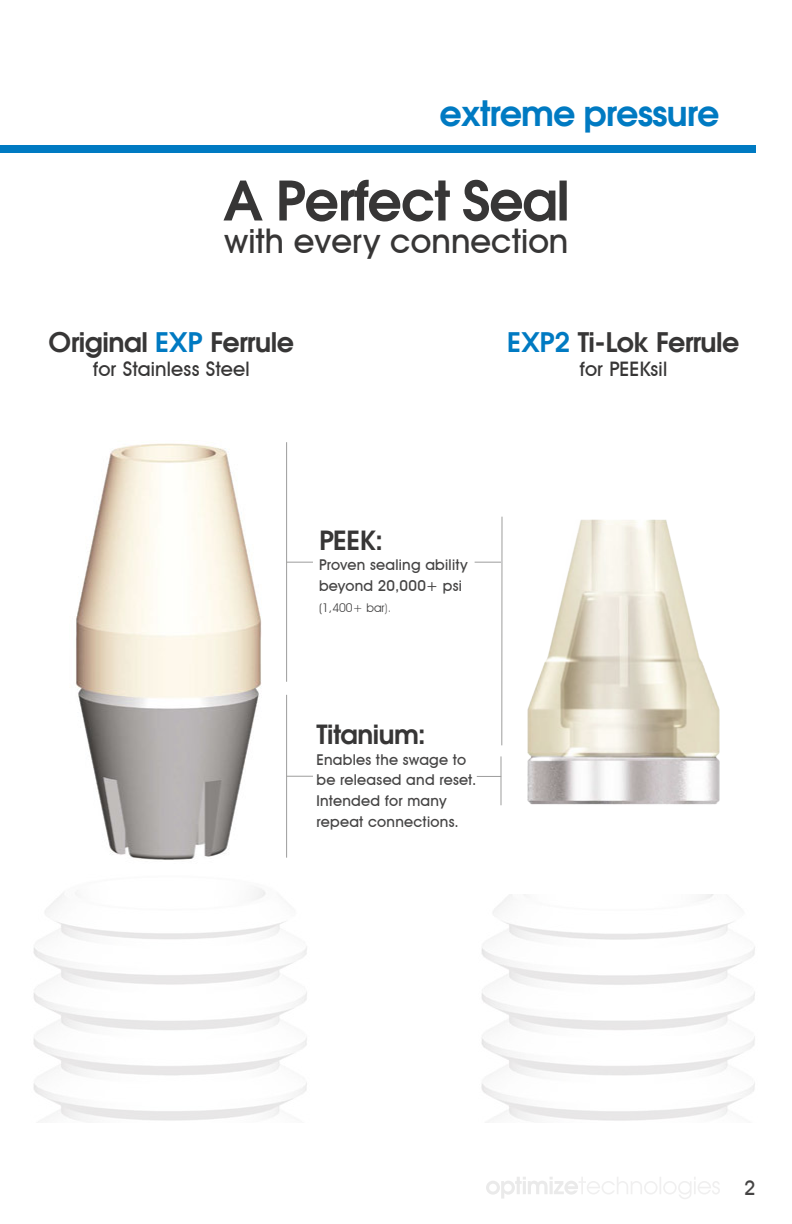
<style>
.page{position:relative;width:792px;height:1224px;background:#fff}
.page>*{position:absolute;margin:0;border:0;box-sizing:border-box;transform-origin:0 0}
.t1{font:600 54px "Avant Garde";letter-spacing:-.025em;color:#373636}
.t2{font:600 35px "Avant Garde";letter-spacing:-.025em;color:#007ac2}
.t3{font:500 34px "Avant Garde IT Cby BT";color:#373636}
.Body_Header{font:600 27px "Avant Garde";letter-spacing:-.02em;color:#373636}
.Body_Header-2{font:600 26.4px "Avant Garde";letter-spacing:-.015em;color:#373636}
.Body_Header-3{font:500 20px "Avant Garde IT Cby BT";letter-spacing:.005em;color:#373636}
.Body_Header-4{font:500 20px "Avant Garde IT Cby BT";color:#454444}
.Body_Header-5{font:500 15px/20.6px "Avant Garde IT Cby BT";letter-spacing:.015em;color:#454444}
.Body_Header-6{font:12px "Avant Garde IT Cby BT";color:#454444}
.s1{color:#007ac2}
.s2{color:#747373}
</style>
<div class="page">
<svg style="left:486px;top:1177px;width:234px;height:22px"></svg>
<img style="left:76px;top:443px;width:217px;height:417px">
<div style="left:0;top:146px;width:756px;height:7px;background:#007ac2"></div>
<hr style="left:286px;top:695px;width:1px;height:163px;background:#9d9d9c">
<svg style="left:287px;top:776px;width:26px;height:1px"></svg>
<svg style="left:287px;top:562px;width:26px;height:1px"></svg>
<hr style="left:286px;top:442px;width:1px;height:240px;background:#9d9d9c">
<img style="left:527px;top:519px;width:193px;height:286px">
<svg style="left:475px;top:562px;width:26px;height:1px"></svg>
<hr style="left:501px;top:517px;width:1px;height:228px;background:#9d9d9c">
<svg style="left:477px;top:776px;width:24px;height:1px"></svg>
<hr style="left:501px;top:756px;width:1px;height:49px;background:#9d9d9c">
<p class="t2" style="left:439px;top:90px;width:282px">extreme pressure</p>
<p class="t1" style="left:223px;top:165px;width:348px">A Perfect Seal</p>
<p class="t3" style="left:224px;top:220px;width:346px">with every connection</p>
<p class="Body_Header" style="left:49px;top:325px;width:247px">Original <span class="s1">EXP</span> Ferrule</p>
<p class="Body_Header-3" style="left:93px;top:357px;width:158px">for Stainless Steel</p>
<p class="Body_Header" style="left:507px;top:325px;width:234px"><span class="s1">EXP2</span> Ti-Lok Ferrule</p>
<p class="Body_Header-3" style="left:580px;top:357px;width:89px">for PEEKsil</p>
<p class="Body_Header-2" style="left:319px;top:523px;width:65px">PEEK:</p>
<p class="Body_Header-5" style="left:319px;top:555px;width:150px">Proven sealing ability</p>
<p class="Body_Header-5" style="left:319px;top:575px;width:145px">beyond 20,000+ psi</p>
<p class="Body_Header-6" style="left:319px;top:600px;width:74px">(1,400+ bar<span class="s2">).</span></p>
<p class="Body_Header-2" style="left:317px;top:717px;width:111px">Titanium:</p>
<p class="Body_Header-5" style="left:317px;top:749px;width:162px">Enables the swage to be released and reset.</p>
<p class="Body_Header-5" style="left:317px;top:790px;width:144px">Intended for many repeat connections.</p>
<p class="Body_Header-4" style="left:744px;top:1176px;width:13px">2</p>
</div>
